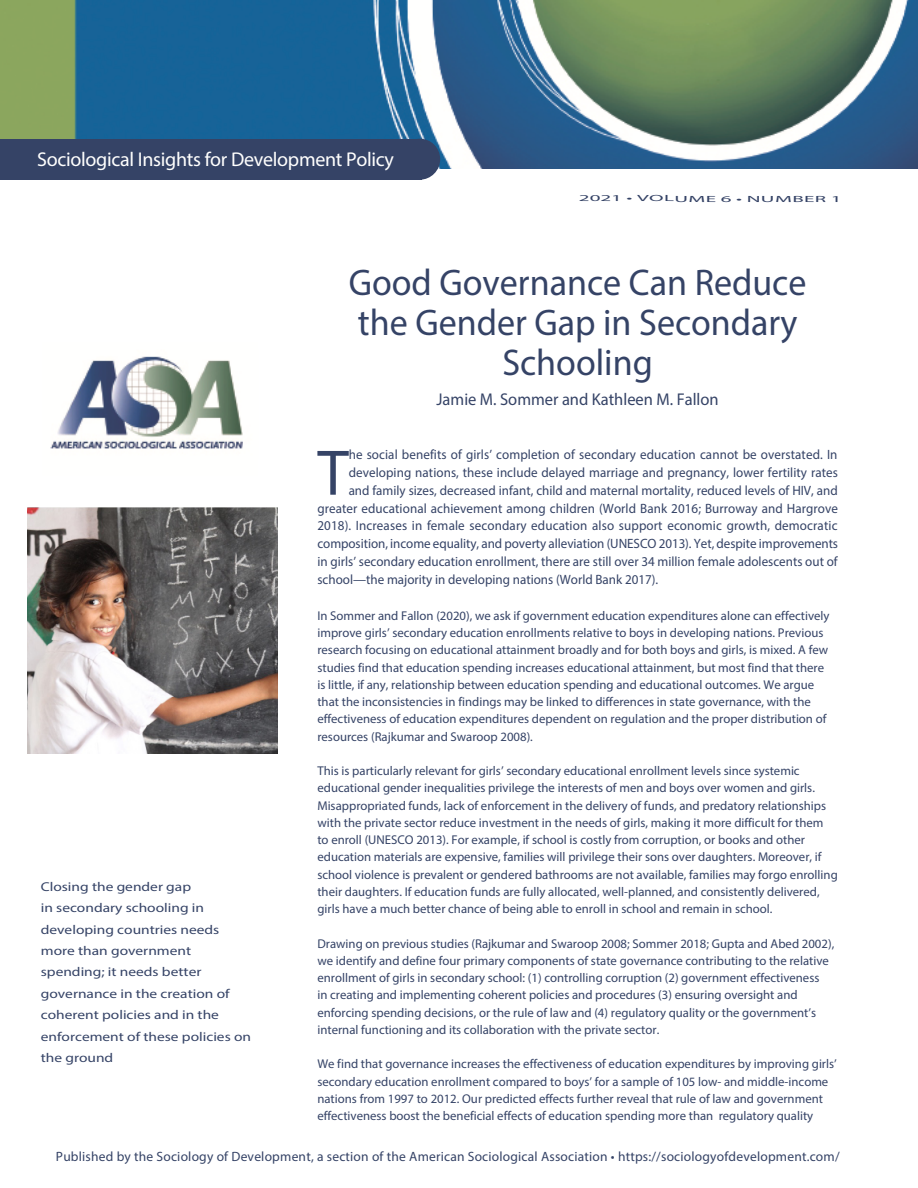
<style>
.page{position:relative;width:918px;height:1188px;background:#fff}
.page>*{position:absolute;margin:0;border:0;box-sizing:border-box;transform-origin:0 0}
.t1{font:64.95px "Myriad Pro";color:#354366}
.t2{font:37.2px/40px "Myriad Pro";color:#354366;text-align:center}
.t3{font:19.95px "Myriad Pro";letter-spacing:-.015em;color:#fffffe}
.t4{font:17.1px "Myriad Pro";color:#354366}
.t5{font:13.5px "Myriad Pro";letter-spacing:.005em;color:#354366}
.t6{font:12.75px/17.2px "Myriad Pro";color:#354366}
.t7{font:12.75px/21.5px "Myriad Pro";color:#354366;scale:1.2 1}
.t8{font:9px "Myriad Pro";letter-spacing:.02em;color:#354366;scale:2.34 1}
</style>
<div class="page">
<img style="left:0;top:0;width:918px;height:169px">
<img style="left:50px;top:356px;width:193px;height:93px">
<div style="left:0;top:139px;width:422px;height:41px;background:#354366"></div>
<div style="left:400px;top:139px;width:40px;height:41px;background:#354366;border-radius:50%"></div>
<img style="left:27px;top:508px;width:251px;height:246px">
<h3 class="t3" style="left:37px;top:147px;width:358px">Sociological Insights for Development Policy</h3>
<p class="t8" style="left:579px;top:193px;width:114px">2021 • VOLUME 6 • NUMBER 1</p>
<p class="t7" style="left:41px;top:875px;width:177px">Closing the gender gap<br>in secondary schooling in developing countries needs more than government spending; it needs better governance in the creation of coherent policies and in the enforcement of these policies on the ground</p>
<h2 class="t2" style="left:349px;top:262px;width:459px">Good Governance Can Reduce the Gender Gap in Secondary<br>Schooling</h2>
<h3 class="t4" style="left:437px;top:389px;width:284px">Jamie M. Sommer and Kathleen M. Fallon</h3>
<h1 class="t1" style="left:317px;top:433px;width:33px">T</h1>
<p class="t5" style="left:349px;top:446px;width:490px">he social benefits of girls’ completion of secondary education cannot be overstated. In</p>
<p class="t5" style="left:349px;top:464px;width:491px">developing nations, these include delayed marriage and pregnancy, lower fertility rates</p>
<p class="t5" style="left:349px;top:482px;width:491px">and family sizes, decreased infant, child and maternal mortality, reduced levels of HIV, and</p>
<p class="t5" style="left:317px;top:500px;width:522px">greater educational achievement among children (World Bank 2016; Burroway and Hargrove</p>
<p class="t5" style="left:317px;top:518px;width:522px">2018). Increases in female secondary education also support economic growth, democratic</p>
<p class="t5" style="left:317px;top:535px;width:522px">composition, income equality, and poverty alleviation (UNESCO 2013). Yet, despite improvements</p>
<p class="t5" style="left:317px;top:553px;width:522px">in girls’ secondary education enrollment, there are still over 34 million female adolescents out of</p>
<p class="t5" style="left:317px;top:571px;width:342px">school—the majority in developing nations (World Bank 2017).</p>
<p class="t6" style="left:317px;top:607px;width:514px">In Sommer and Fallon (2020), we ask if government education expenditures alone can effectively improve girls’ secondary education enrollments relative to boys in developing nations. Previous research focusing on educational attainment broadly and for both boys and girls, is mixed. A few studies find that education spending increases educational attainment, but most find that there is little, if any, relationship between education spending and educational outcomes. We argue that the inconsistencies in findings may be linked to differences in state governance, with the effectiveness of education expenditures dependent on regulation and the proper distribution of resources (Rajkumar and Swaroop 2008).</p>
<p class="t6" style="left:317px;top:762px;width:522px">This is particularly relevant for girls’ secondary educational enrollment levels since systemic educational gender inequalities privilege the interests of men and boys over women and girls.<br>Misappropriated funds, lack of enforcement in the delivery of funds, and predatory relationships with the private sector reduce investment in the needs of girls, making it more difficult for them to enroll (UNESCO 2013). For example, if school is costly from corruption, or books and other education materials are expensive, families will privilege their sons over daughters. Moreover, if school violence is prevalent or gendered bathrooms are not available, families may forgo enrolling their daughters. If education funds are fully allocated, well-planned, and consistently delivered, girls have a much better chance of being able to enroll in school and remain in school.</p>
<p class="t6" style="left:317px;top:934px;width:518px">Drawing on previous studies (Rajkumar and Swaroop 2008; Sommer 2018; Gupta and Abed 2002), we identify and define four primary components of state governance contributing to the relative enrollment of girls in secondary school: (1) controlling corruption (2) government effectiveness<br>in creating and implementing coherent policies and procedures (3) ensuring oversight and enforcing spending decisions, or the rule of law and (4) regulatory quality or the government’s internal functioning and its collaboration with the private sector.</p>
<p class="t6" style="left:317px;top:1055px;width:521px">We find that governance increases the effectiveness of education expenditures by improving girls’ secondary education enrollment compared to boys’ for a sample of 105 low- and middle-income nations from 1997 to 2012. Our predicted effects further reveal that rule of law and government effectiveness boost the beneficial effects of education spending more than regulatory quality</p>
<p class="t5" style="left:56px;top:1149px;width:785px">Published by the Sociology of Development, a section of the American Sociological Association • https://sociologyofdevelopment.com/</p>
</div>
